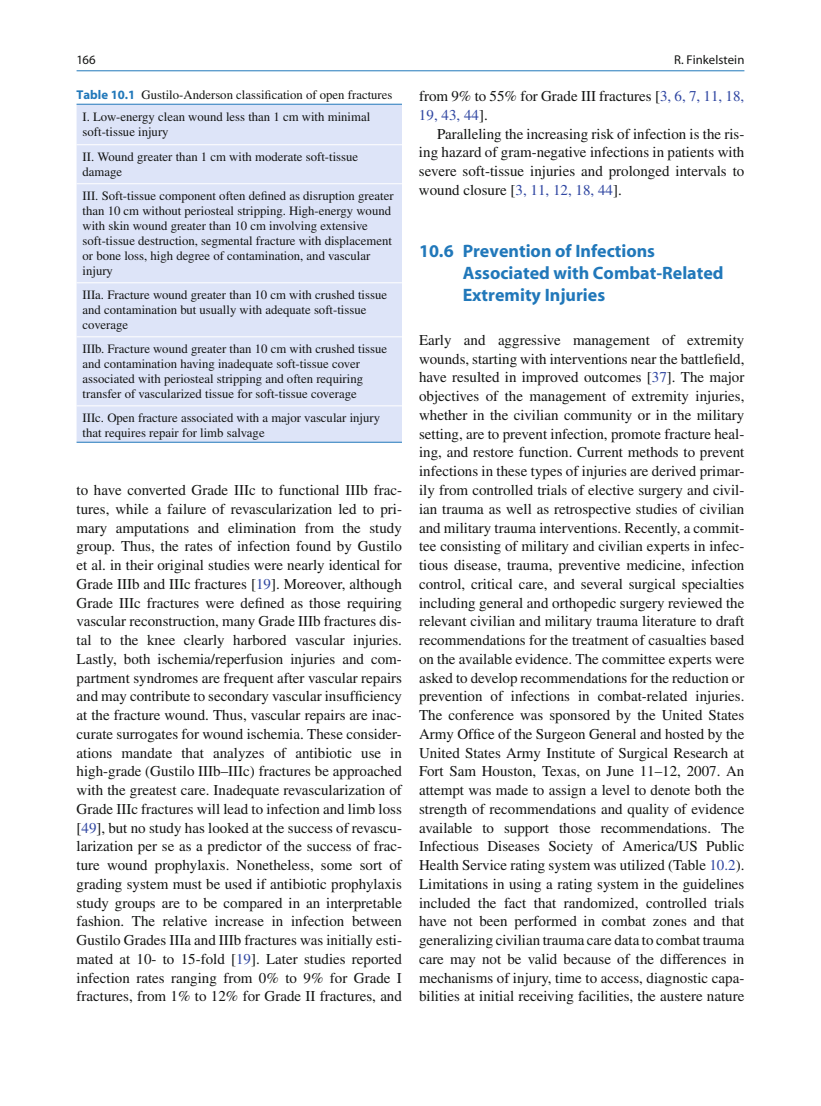
<style>
.page{position:relative;width:821px;height:1106px;background:#fff}
.page>*{position:absolute;margin:0;border:0;box-sizing:border-box;transform-origin:0 0}
.t1{font:700 18px/21.8px "Myriad";color:#2178ba}
.t2{font:15px/18.8px "Times";color:#131413;text-align:justify}
.t3{font:12.75px/15px "Times";color:#131413}
.t4{font:12.75px "Myriad";letter-spacing:.005em;color:#131413}
.s1{font-family:"Myriad";font-weight:700;color:#2178ba}
.s2{color:#2e45a1}
</style>
<div class="page">
<hr style="left:77px;top:70px;width:667px;height:1px;background:#2178ba">
<div style="left:77px;top:105px;width:325px;height:337px;background:#dde4f8"></div>
<hr style="left:77px;top:144px;width:325px;height:1px;background:#fff">
<hr style="left:77px;top:183px;width:325px;height:1px;background:#fff">
<hr style="left:77px;top:282px;width:325px;height:1px;background:#fff">
<hr style="left:77px;top:336px;width:325px;height:1px;background:#fff">
<hr style="left:77px;top:405px;width:325px;height:1px;background:#fff">
<hr style="left:77px;top:442px;width:325px;height:1px;background:#2178ba">
<hr style="left:77px;top:104px;width:325px;height:1px;background:#2178ba">
<p class="t4" style="left:76px;top:54px;width:21px">166</p>
<p class="t4" style="left:674px;top:54px;width:72px">R. Finkelstein</p>
<p class="t3" style="left:77px;top:87px;width:317px"><span class="s1">Table 10.1</span> Gustilo-Anderson classification of open fractures</p>
<p class="t3" style="left:83px;top:110px;width:289px">I. Low-energy clean wound less than 1 cm with minimal soft-tissue injury</p>
<p class="t3" style="left:83px;top:149px;width:277px">II. Wound greater than 1 cm with moderate soft-tissue damage</p>
<p class="t3" style="left:83px;top:188px;width:312px">III. Soft-tissue component often defined as disruption greater than 10 cm without periosteal stripping. High-energy wound with skin wound greater than 10 cm involving extensive soft-tissue destruction, segmental fracture with displacement or bone loss, high degree of contamination, and vascular injury</p>
<p class="t3" style="left:83px;top:287px;width:306px">IIIa. Fracture wound greater than 10 cm with crushed tissue and contamination but usually with adequate soft-tissue coverage</p>
<p class="t3" style="left:83px;top:341px;width:306px">IIIb. Fracture wound greater than 10 cm with crushed tissue and contamination having inadequate soft-tissue cover associated with periosteal stripping and often requiring transfer of vascularized tissue for soft-tissue coverage</p>
<p class="t3" style="left:83px;top:410px;width:299px">IIIc. Open fracture associated with a major vascular injury that requires repair for limb salvage</p>
<p class="t2" style="left:77px;top:480px;width:327px">to have converted Grade IIIc to functional IIIb frac&shy;tures, while a failure of revascularization led to pri&shy;mary amputations and elimination from the study group. Thus, the rates of infection found by Gustilo et al. in their original studies were nearly identical for Grade IIIb and IIIc fractures [<span class="s2">19</span>]. Moreover, although Grade IIIc fractures were defined as those requiring vascular reconstruction, many Grade IIIb fractures dis&shy;tal to the knee clearly harbored vascular injuries.<br>Lastly, both ischemia/reperfusion injuries and com&shy;partment syndromes are frequent after vascular repairs and may contribute to secondary vascular insufficiency at the fracture wound. Thus, vascular repairs are inac&shy;curate surrogates for wound ischemia. These consider&shy;ations mandate that analyzes of antibiotic use in high-grade (Gustilo IIIb–IIIc) fractures be approached with the greatest care. Inadequate revascularization of Grade IIIc fractures will lead to infection and limb loss [<span class="s2">49</span>], but no study has looked at the success of revascu&shy;larization per se as a predictor of the success of frac&shy;ture wound prophylaxis. Nonetheless, some sort of grading system must be used if antibiotic prophylaxis study groups are to be compared in an interpretable fashion. The relative increase in infection between Gustilo Grades IIIa and IIIb fractures was initially esti&shy;mated at 10- to 15-fold [<span class="s2">19</span>]. Later studies reported infection rates ranging from 0% to 9% for Grade I fractures, from 1% to 12% for Grade II fractures, and</p>
<p class="t2" style="left:419px;top:87px;width:327px">from 9% to 55% for Grade III fractures [<span class="s2">3, 6, 7, 11, 18,<br>19, 43, 44</span>].</p>
<p class="t2" style="left:419px;top:124px;width:327px;text-indent:18px">Paralleling the increasing risk of infection is the ris&shy;ing hazard of gram-negative infections in patients with severe soft-tissue injuries and prolonged intervals to wound closure [<span class="s2">3, 11, 12, 18, 44</span>].</p>
<p class="t1" style="left:462px;top:241px;width:262px;text-indent:-44px">10.6 Prevention of Infections<br>Associated with Combat-Related<br>Extremity Injuries</p>
<p class="t2" style="left:419px;top:330px;width:327px">Early and aggressive management of extremity wounds, starting with interventions near the battlefield, have resulted in improved outcomes [<span class="s2">37</span>]. The major objectives of the management of extremity injuries, whether in the civilian community or in the military setting, are to prevent infection, promote fracture heal&shy;ing, and restore function. Current methods to prevent infections in these types of injuries are derived primar&shy;ily from controlled trials of elective surgery and civil&shy;ian trauma as well as retrospective studies of civilian and military trauma interventions. Recently, a commit&shy;tee consisting of military and civilian experts in infec&shy;tious disease, trauma, preventive medicine, infection control, critical care, and several surgical specialties including general and orthopedic surgery reviewed the relevant civilian and military trauma literature to draft recommendations for the treatment of casualties based on the available evidence. The committee experts were asked to develop recommendations for the reduction or prevention of infections in combat-related injuries.<br>The conference was sponsored by the United States Army Office of the Surgeon General and hosted by the United States Army Institute of Surgical Research at Fort Sam Houston, Texas, on June 11–12, 2007. An attempt was made to assign a level to denote both the strength of recommendations and quality of evidence available to support those recommendations. The Infectious Diseases Society of America/US Public Health Service rating system was utilized (Table <span class="s2">10.2</span>).<br>Limitations in using a rating system in the guidelines included the fact that randomized, controlled trials have not been performed in combat zones and that generalizing civilian trauma care data to combat trauma care may not be valid because of the differences in mechanisms of injury, time to access, diagnostic capa&shy;bilities at initial receiving facilities, the austere nature</p>
</div>
